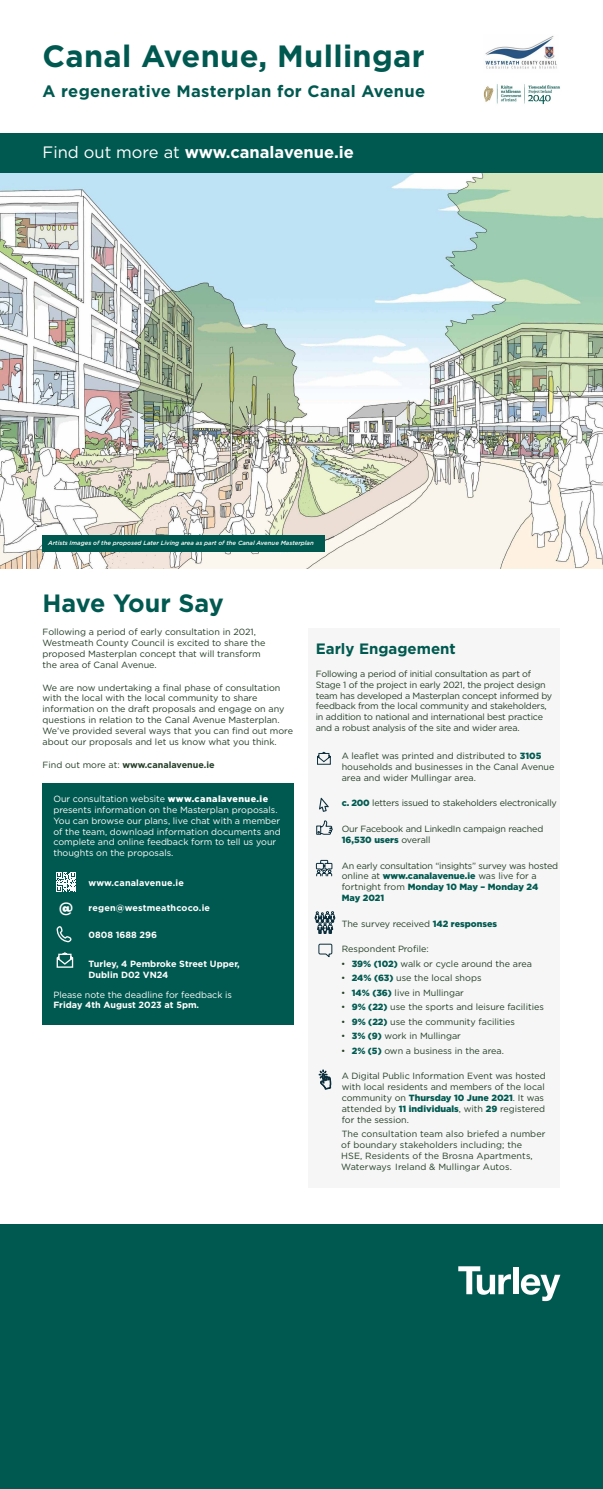
<style>
.page{position:relative;width:603px;height:1489px;background:#fff}
.page>*{position:absolute;margin:0;border:0;box-sizing:border-box;transform-origin:0 0}
.t1{font:700 30.75px "Gotham";letter-spacing:.01em;color:#005950}
.t2{font:700 25px "Gotham";letter-spacing:-.02em;color:#005950}
.t3{font:900 19px "Omnes";color:#fff}
.t4{font:700 16.5px "Gotham";letter-spacing:.02em;color:#005950}
.t5{font:700 16.5px "Gotham";color:#fff}
.t6{font:700 15px "Gotham";color:#005950}
.t7{font:9px/10.8px "Gotham";color:#253e28}
.t8{font:9px/10.8px "Gotham";letter-spacing:-.02em;color:#253e28}
.t9{font:9px/10.9px "Gotham";color:#fff}
.t10{font:700 9px/10.8px "Gotham";color:#fff}
.t11{font:700 9px "Gotham";letter-spacing:.02em;color:#fff}
.t12{font:700 9px "Gotham";color:#253e28}
.t13{font:italic 500 6px "Gotham";color:#fff}
.s1{font-weight:400}
.s2{font-weight:900}
.s3{font-weight:900;color:#005950}
</style>
<div class="page">
<div style="left:0;top:1224px;width:602px;height:264px;background:#005950"></div>
<div style="left:0;top:133px;width:602px;height:40px;background:#005950"></div>
<svg style="left:458px;top:1266px;width:52px;height:28px"></svg>
<div style="left:512px;top:1267px;width:6px;height:27px;background:#fff"></div>
<svg style="left:520px;top:1274px;width:40px;height:26px"></svg>
<img style="left:485px;top:36px;width:72px;height:33px">
<img style="left:483px;top:84px;width:77px;height:21px">
<div style="left:308px;top:628px;width:252px;height:559px;background:#f5f6f5"></div>
<div style="left:43px;top:783px;width:251px;height:241px;background:#005950"></div>
<img style="left:0;top:173px;width:602px;height:395px">
<div style="left:43px;top:535px;width:282px;height:17px;background:#005950"></div>
<svg style="left:317px;top:751px;width:14px;height:14px"></svg>
<svg style="left:319px;top:1069px;width:12px;height:20px"></svg>
<svg style="left:316px;top:820px;width:17px;height:15px"></svg>
<svg style="left:315px;top:859px;width:18px;height:17px"></svg>
<svg style="left:314px;top:911px;width:22px;height:47px"></svg>
<svg style="left:319px;top:797px;width:9px;height:14px"></svg>
<svg style="left:56px;top:926px;width:16px;height:17px"></svg>
<svg style="left:56px;top:952px;width:18px;height:16px"></svg>
<svg style="left:56px;top:872px;width:20px;height:19px"></svg>
<h1 class="t1" style="left:43px;top:36px;width:383px">Canal Avenue, Mullingar</h1>
<h3 class="t4" style="left:43px;top:80px;width:384px">A regenerative Masterplan for Canal Avenue</h3>
<h3 class="t5" style="left:43px;top:141px;width:313px"><span class="s1">Find out more at</span> www.canalavenue.ie</h3>
<p class="t13" style="left:48px;top:539px;width:267px">Artists Images of the proposed Later Living area as part of the Canal Avenue Masterplan</p>
<h2 class="t2" style="left:43px;top:586px;width:182px">Have Your Say</h2>
<p class="t7" style="left:43px;top:626px;width:224px">Following a period of early consultation in 2021, Westmeath County Council is excited to share the proposed Masterplan concept that will transform the area of Canal Avenue.</p>
<p class="t7" style="left:43px;top:681px;width:252px;line-height:10.9px">We are now undertaking a final phase of consultation with the local with the local community to share information on the draft proposals and engage on any questions in relation to the Canal Avenue Masterplan.<br>We’ve provided several ways that you can find out more about our proposals and let us know what you think.</p>
<p class="t12" style="left:43px;top:759px;width:173px"><span class="s1">Find out more at:</span> www.canalavenue.ie</p>
<p class="t9" style="left:53px;top:792px;width:229px">Our consultation website <span class="s2">www.canalavenue.ie </span>presents information on the Masterplan proposals.<br>You can browse our plans, live chat with a member of the team, download information documents and complete and online feedback form to tell us your thoughts on the proposals.</p>
<h3 class="t3" style="left:59px;top:894px;width:15px">@</h3>
<p class="t11" style="left:88px;top:876px;width:97px">www.canalavenue.ie</p>
<p class="t11" style="left:88px;top:901px;width:123px">regen@westmeathcoco.ie</p>
<p class="t10" style="left:88px;top:929px;width:70px">0808 1688 296</p>
<p class="t10" style="left:88px;top:958px;width:153px">Turley, 4 Pembroke Street Upper,<br>Dublin D02 VN24</p>
<p class="t9" style="left:53px;top:988px;width:180px">Please note the deadline for feedback is</p>
<p class="t10" style="left:53px;top:999px;width:147px">Friday 4th August 2023 at 5pm.</p>
<h3 class="t6" style="left:315px;top:638px;width:141px">Early Engagement</h3>
<p class="t8" style="left:315px;top:668px;width:238px">Following a period of initial consultation as part of Stage 1 of the project in early 2021, the project design team has developed a Masterplan concept informed by feedback from the local community and stakeholders, in addition to national and international best practice and a robust analysis of the site and wider area.</p>
<p class="t7" style="left:341px;top:750px;width:214px">A leaflet was printed and distributed to <span class="s3">3105 </span>households and businesses in the Canal Avenue area and wider Mullingar area.</p>
<p class="t8" style="left:341px;top:797px;width:216px"><span class="s3">c. 200</span> letters issued to stakeholders electronically</p>
<p class="t8" style="left:341px;top:823px;width:203px">Our Facebook and LinkedIn campaign reached<br><span class="s3">16,530 users</span> overall</p>
<p class="t8" style="left:341px;top:859px;width:218px">An early consultation “insights” survey was hosted online at <span class="s3">www.canalavenue.ie</span> was live for a fortnight from <span class="s3">Monday 10 May – Monday 24<br>May 2021</span></p>
<p class="t7" style="left:341px;top:917px;width:157px">The survey received <span class="s3">142 responses</span></p>
<p class="t7" style="left:341px;top:943px;width:88px">Respondent Profile:</p>
<p class="t7" style="left:341px;top:958px;width:192px">• <span class="s3">39% (102)</span> walk or cycle around the area</p>
<p class="t7" style="left:341px;top:972px;width:142px">• <span class="s3">24% (63)</span> use the local shops</p>
<p class="t7" style="left:341px;top:986px;width:124px">• <span class="s3">14% (36)</span> live in Mullingar</p>
<p class="t7" style="left:341px;top:1001px;width:204px">• <span class="s3">9% (22)</span> use the sports and leisure facilities</p>
<p class="t7" style="left:341px;top:1015px;width:175px">• <span class="s3">9% (22)</span> use the community facilities</p>
<p class="t7" style="left:341px;top:1030px;width:121px">• <span class="s3">3% (9)</span> work in Mullingar</p>
<p class="t7" style="left:341px;top:1044px;width:164px">• <span class="s3">2% (5)</span> own a business in the area.</p>
<p class="t7" style="left:341px;top:1070px;width:205px">A Digital Public Information Event was hosted with local residents and members of the local community on <span class="s3">Thursday 10 June 2021</span>. It was attended by <span class="s3">11 individuals</span>, with <span class="s3">29</span> registered for the session.</p>
<p class="t7" style="left:341px;top:1128px;width:205px">The consultation team also briefed a number of boundary stakeholders including; the<br>HSE, Residents of the Brosna Apartments, Waterways Ireland &amp; Mullingar Autos.</p>
</div>
